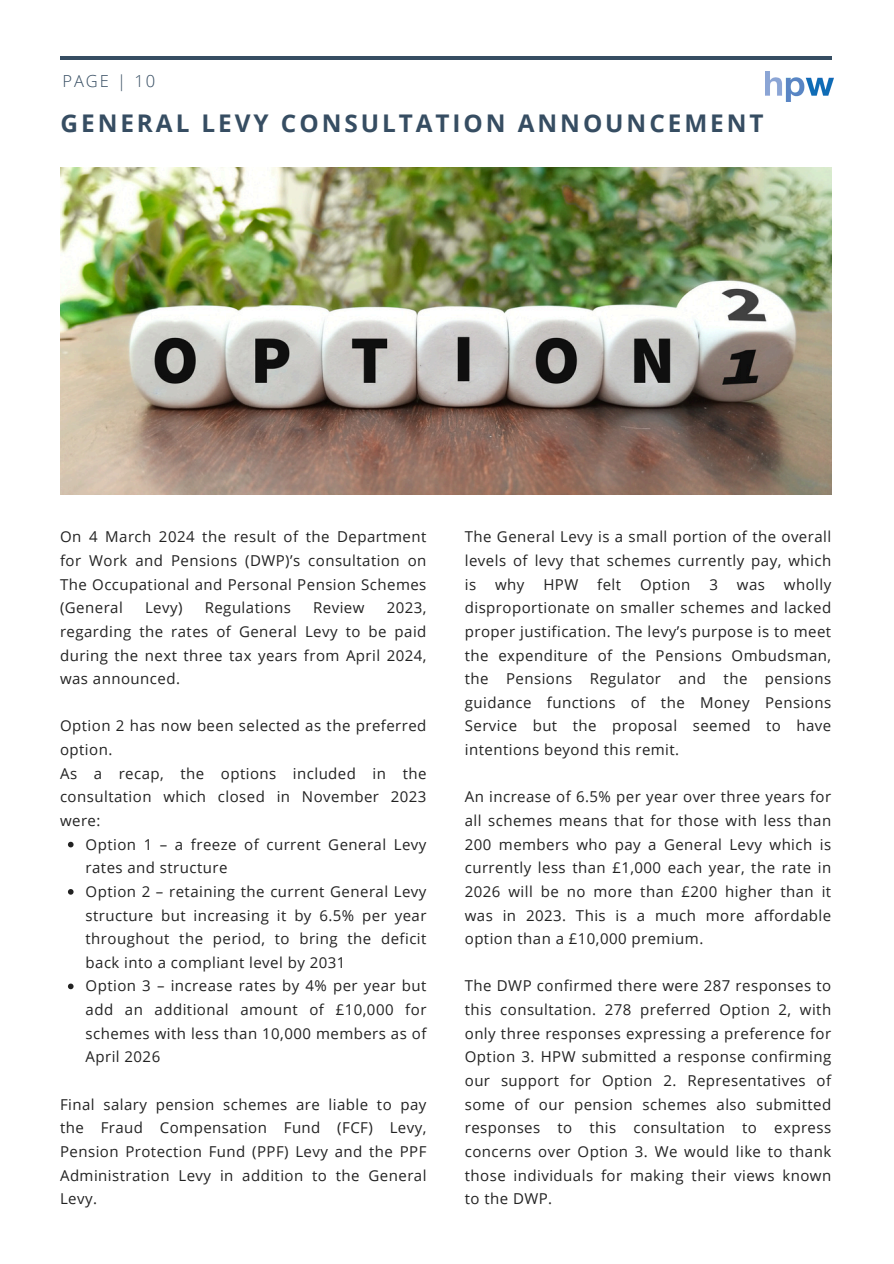
<style>
.page{position:relative;width:894px;height:1264px;background:#fff}
.page>*{position:absolute;margin:0;border:0;box-sizing:border-box;transform-origin:0 0}
.t1{font:700 24.3px "Open Sans";letter-spacing:.12em;color:#364d62}
.t2{font:300 16.5px "Open Sans";letter-spacing:.12em;color:#364d62}
.t3{font:15px/23.7px "Open Sans";letter-spacing:.03em;color:#222;text-align:justify}
</style>
<div class="page">
<hr style="left:61px;top:56px;width:770px;height:4px;background:#364d62">
<img style="left:765px;top:71px;width:67px;height:31px">
<img style="left:60px;top:167px;width:771px;height:328px">
<svg style="left:68px;top:841px;width:6px;height:6px"></svg>
<svg style="left:68px;top:889px;width:6px;height:5px"></svg>
<svg style="left:68px;top:983px;width:6px;height:6px"></svg>
<h2 class="t2" style="left:62px;top:69px;width:94px">PAGE | 10</h2>
<p class="t1" style="left:61px;top:106px;width:704px">GENERAL LEVY CONSULTATION ANNOUNCEMENT</p>
<p class="t3" style="left:60px;top:524px;width:368px">On 4 March 2024 the result of the Department for Work and Pensions (DWP)’s consultation on The Occupational and Personal Pension Schemes (General</p>
<p class="t3" style="left:145px;top:595px;width:39px">Levy)</p>
<p class="t3" style="left:205px;top:595px;width:88px">Regulations</p>
<p class="t3" style="left:313px;top:595px;width:53px">Review</p>
<p class="t3" style="left:60px;top:595px;width:368px;text-indent:326px">2023, regarding the rates of General Levy to be paid during the next three tax years from April 2024, was announced.</p>
<p class="t3" style="left:60px;top:713px;width:368px">Option 2 has now been selected as the preferred option.</p>
<p class="t3" style="left:60px;top:761px;width:368px">As a recap, the options included in the consultation which closed in November 2023 were:</p>
<p class="t3" style="left:85px;top:832px;width:342px">Option 1 – a freeze of current General Levy rates and structure</p>
<p class="t3" style="left:85px;top:879px;width:342px">Option 2 – retaining the current General Levy structure but increasing it by 6.5% per year throughout the period, to bring the deficit back into a compliant level by 2031</p>
<p class="t3" style="left:85px;top:973px;width:342px">Option 3 – increase rates by 4% per year but add an additional amount of £10,000 for schemes with less than 10,000 members as of April 2026</p>
<p class="t3" style="left:60px;top:1091px;width:368px">Final salary pension schemes are liable to pay the Fraud Compensation Fund (FCF) Levy, Pension Protection Fund (PPF) Levy and the PPF Administration Levy in addition to the General Levy.</p>
<p class="t3" style="left:464px;top:524px;width:368px">The General Levy is a small portion of the overall levels of levy that schemes currently pay, which is</p>
<p class="t3" style="left:495px;top:572px;width:31px">why</p>
<p class="t3" style="left:543px;top:572px;width:36px">HPW</p>
<p class="t3" style="left:597px;top:572px;width:25px">felt</p>
<p class="t3" style="left:639px;top:572px;width:52px">Option</p>
<p class="t3" style="left:709px;top:572px;width:10px">3</p>
<p class="t3" style="left:736px;top:572px;width:30px">was</p>
<p class="t3" style="left:464px;top:572px;width:368px;text-indent:319px">wholly disproportionate on smaller schemes and lacked proper justification. The levy’s purpose is to meet the expenditure of the Pensions Ombudsman, the Pensions Regulator and the pensions guidance functions of the Money Pensions Service but the proposal seemed to have intentions beyond this remit.</p>
<p class="t3" style="left:464px;top:784px;width:368px">An increase of 6.5% per year over three years for all schemes means that for those with less than 200 members who pay a General Levy which is currently less than £1,000 each year, the rate in 2026 will be no more than £200 higher than it was in 2023. This is a much more affordable option than a £10,000 premium.</p>
<p class="t3" style="left:464px;top:973px;width:368px">The DWP confirmed there were 287 responses to this consultation. 278 preferred Option 2, with only three responses expressing a preference for Option 3. HPW submitted a response confirming our support for Option 2. Representatives of some of our pension schemes also submitted responses to this consultation to express concerns over Option 3. We would like to thank those individuals for making their views known to the DWP.</p>
</div>
